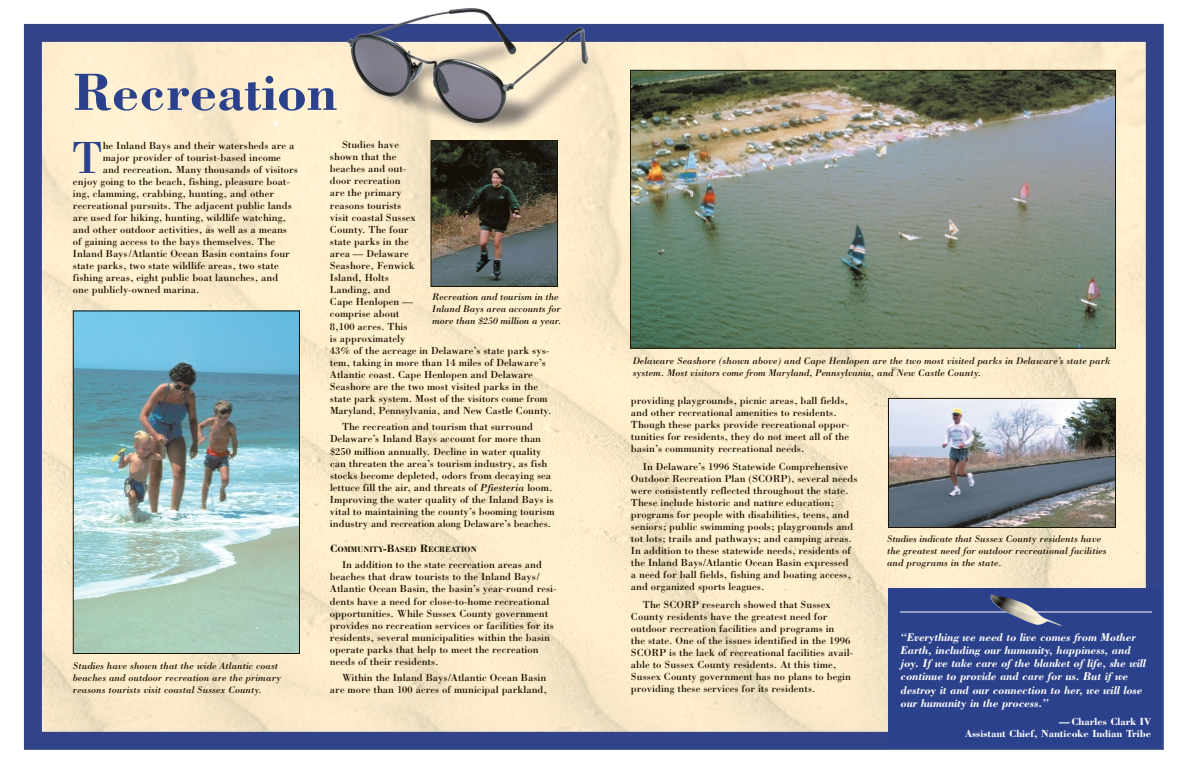
<style>
.page{position:relative;width:1188px;height:774px;background:#fff}
.page>*{position:absolute;margin:0;border:0;box-sizing:border-box;transform-origin:0 0}
.t1{font:700 54px "Bodoni";color:#2c418b}
.t2{font:46.5px "Bodoni";color:#2c418b}
.t3{font:italic 700 11.6px/13.3px "Bodoni";letter-spacing:-.01em;color:#fff}
.t4{font:10.6px/12.1px "Bodoni";color:#1b1403}
.t5{font:700 10.6px/12px "Bodoni";color:#fff;text-align:right}
.t6{font:italic 10px/12px "Bodoni";color:#1b1403}
.t7{font:700 8.2px "Bodoni";color:#1b1403}
.s1{font-weight:700}
.s2{font-style:italic}
.s3{font-size:11px}
</style>
<div class="page">
<img style="left:23px;top:8px;width:1141px;height:742px">
<img style="left:75px;top:312px;width:223px;height:340px">
<div style="left:73px;top:310px;width:227px;height:344px;border:1px solid #1b1403"></div>
<img style="left:433px;top:142px;width:123px;height:143px">
<div style="left:431px;top:140px;width:127px;height:147px;border:1px solid #1b1403"></div>
<div style="left:888px;top:588px;width:274px;height:160px;background:#2c418b"></div>
<img style="left:632px;top:72px;width:482px;height:275px">
<div style="left:630px;top:70px;width:486px;height:279px;border:1px solid #1b1403"></div>
<img style="left:890px;top:400px;width:224px;height:126px">
<div style="left:888px;top:398px;width:228px;height:130px;border:1px solid #1b1403"></div>
<hr style="left:900px;top:611px;width:252px;height:1px;background:#fff">
<img style="left:990px;top:595px;width:73px;height:31px">
<h1 class="t1" style="left:73px;top:73px;width:265px">Recreation</h1>
<h2 class="t2" style="left:72px;top:141px;width:33px">T</h2>
<p class="t4" style="left:103px;top:140px;width:193px">he Inland Bays and their watersheds are a</p>
<p class="t4" style="left:103px;top:152px;width:180px">major provider of tourist-based income</p>
<p class="t4" style="left:103px;top:164px;width:197px">and recreation<span class="s1">.</span> Many thousands of visitors</p>
<p class="t4" style="left:73px;top:176px;width:219px">enjoy going to the beach, fishing, pleasure boat-</p>
<p class="t4" style="left:73px;top:188px;width:203px">ing, clamming, crabbing, hunting, and other</p>
<p class="t4" style="left:73px;top:200px;width:220px">recreational pursuits. The adjacent public lands</p>
<p class="t4" style="left:73px;top:212px;width:214px">are used for hiking, hunting, wildlife watching,</p>
<p class="t4" style="left:73px;top:224px;width:216px">and other outdoor activities, as well as a means</p>
<p class="t4" style="left:73px;top:236px;width:204px">of gaining access to the bays themselves. The</p>
<p class="t4" style="left:73px;top:248px;width:219px">Inland Bays/Atlantic Ocean Basin contains four</p>
<p class="t4" style="left:73px;top:260px;width:207px">state parks, two state wildlife areas, two state</p>
<p class="t4" style="left:73px;top:272px;width:207px">fishing areas, eight public boat launches, and</p>
<p class="t4" style="left:73px;top:284px;width:128px">one publicly-owned marina.</p>
<p class="t6" style="left:73px;top:661px;width:210px">Studies have shown that the wide Atlantic coast beaches and outdoor recreation are the primary reasons tourists visit coastal Sussex County.</p>
<p class="t4" style="left:330px;top:140px;width:223px;text-indent:12px">Studies have<br>shown that the<br>beaches and out-<br>door recreation<br>are the primary<br>reasons tourists<br>visit coastal Sussex<br>County. The four<br>state parks in the<br>area — Delaware<br>Seashore, Fenwick<br>Island, Holts<br>Landing, and<br>Cape Henlopen —<br>comprise about<br>8,100 acres. This<br>is approximately<br>43% of the acreage in Delaware’s state park sys&shy;tem, taking in more than 14 miles of Delaware’s<br>Atlantic coast. Cape Henlopen and Delaware<br>Seashore are the two most visited parks in the state park system. Most of the visitors come from<br>Maryland, Pennsylvania, and New Castle County.</p>
<p class="t4" style="left:330px;top:422px;width:226px;text-indent:12px">The recreation and tourism that surround Delaware’s Inland Bays account for more than $250 million annually. Decline in water quality can threaten the area’s tourism industry, as fish stocks become depleted, odors from decaying sea lettuce fill the air, and threats of <span class="s2">Pfiesteria</span> loom.<br>Improving the water quality of the Inland Bays is vital to maintaining the county’s booming tourism industry and recreation along Delaware’s beaches.</p>
<p class="t7" style="left:330px;top:547px;width:148px"><span class="s3">C</span>OMMUNITY<span class="s3">-B</span>ASED <span class="s3">R</span>ECREATION</p>
<p class="t4" style="left:330px;top:560px;width:228px;text-indent:12px">In addition to the state recreation areas and beaches that draw tourists to the Inland Bays/ Atlantic Ocean Basin, the basin’s year-round resi&shy;dents have a need for close-to-home recreational opportunities. While Sussex County government provides no recreation services or facilities for its residents, several municipalities within the basin operate parks that help to meet the recreation needs of their residents.</p>
<p class="t4" style="left:330px;top:673px;width:219px;text-align:right">Within the Inland Bays/Atlantic Ocean Basin are more than 100 acres of municipal parkland,</p>
<p class="t6" style="left:432px;top:292px;width:131px">Recreation and tourism in the<br>Inland Bays area accounts for more than $250 million a year.</p>
<p class="t6" style="left:633px;top:355px;width:480px">Delaware Seashore (shown above) and Cape Henlopen are the two most visited parks in Delaware’s state park system. Most visitors come from Maryland, Pennsylvania, and New Castle County.</p>
<p class="t4" style="left:631px;top:396px;width:220px">providing playgrounds, picnic areas, ball fields, and other recreational amenities to residents.<br>Though these parks provide recreational oppor&shy;tunities for residents, they do not meet all of the basin’s community recreational needs.</p>
<p class="t4" style="left:631px;top:462px;width:228px;text-indent:12px">In Delaware’s 1996 Statewide Comprehensive Outdoor Recreation Plan (SCORP), several needs were consistently reflected throughout the state.<br>These include historic and nature education; programs for people with disabilities, teens, and seniors; public swimming pools; playgrounds and tot lots; trails and pathways; and camping areas.<br>In addition to these statewide needs, residents of the Inland Bays/Atlantic Ocean Basin expressed<br>a need for ball fields, fishing and boating access, and organized sports leagues.</p>
<p class="t4" style="left:631px;top:600px;width:224px;text-indent:12px">The SCORP research showed that Sussex County residents have the greatest need for outdoor recreation facilities and programs in<br>the state. One of the issues identified in the 1996<br>SCORP is the lack of recreational facilities avail&shy;able to Sussex County residents. At this time, Sussex County government has no plans to begin providing these services for its residents.</p>
<p class="t6" style="left:887px;top:534px;width:221px">Studies indicate that Sussex County residents have the greatest need for outdoor recreational facilities and programs in the state.</p>
<p class="t3" style="left:900px;top:631px;width:247px">“Everything we need to live comes from Mother Earth, including our humanity, happiness, and joy. If we take care of the blanket of life, she will continue to provide and care for us. But if we destroy it and our connection to her, we will lose our humanity in the process.”</p>
<p class="t5" style="left:965px;top:717px;width:187px">— Charles Clark IV<br>Assistant Chief, Nanticoke Indian Tribe</p>
</div>
